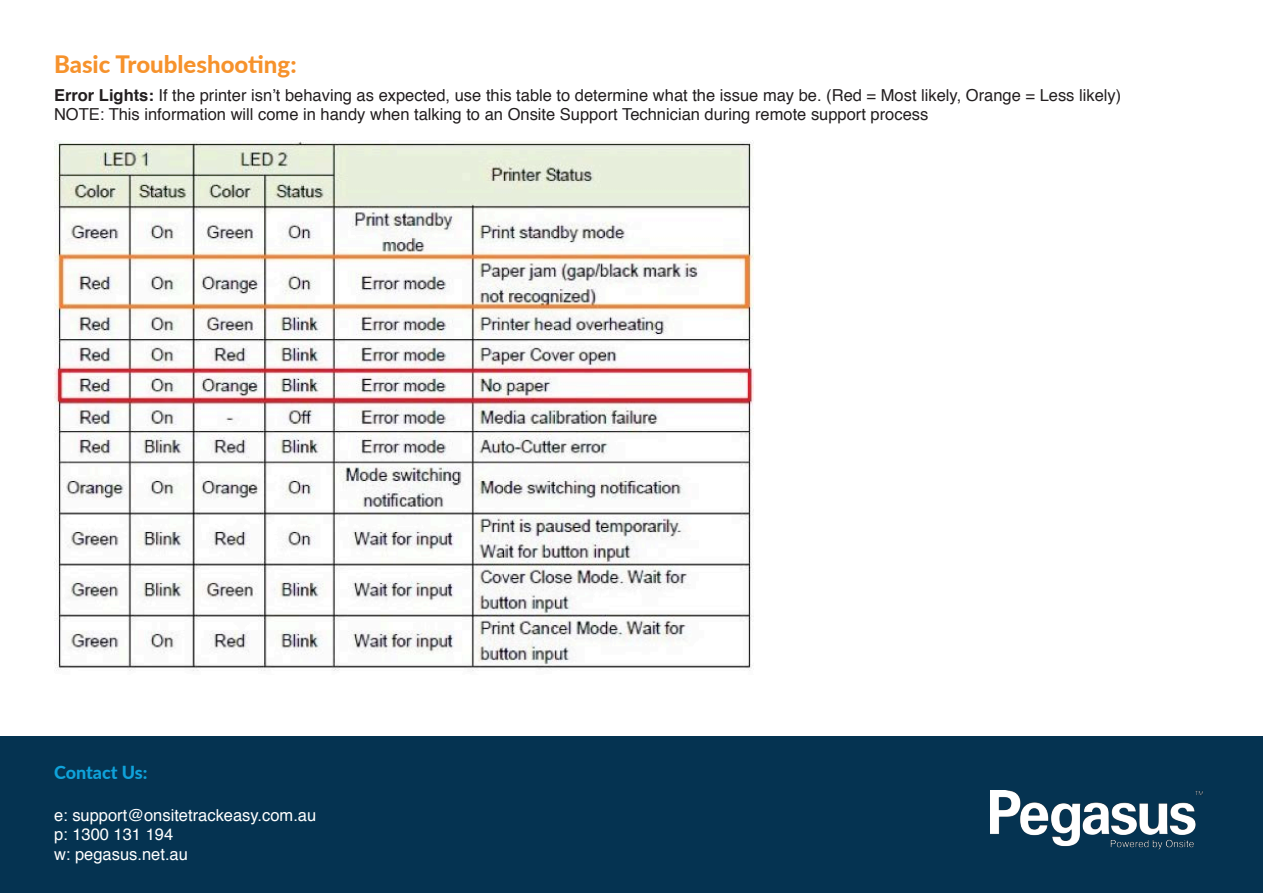
<style>
.page{position:relative;width:1263px;height:893px;background:#fff}
.page>*{position:absolute;margin:0;border:0;box-sizing:border-box;transform-origin:0 0}
.t1{font:800 24px "Lato";color:#f6922c}
.t2{font:800 18px "Lato";color:#0fa2da}
.t3{font:16.5px "Helvetica";color:#231f20}
.t4{font:16.5px/19.8px "Helvetica";color:#fff}
.s1{font-weight:700}
</style>
<div class="page">
<img style="left:54px;top:140px;width:699px;height:531px">
<div style="left:0;top:736px;width:1263px;height:157px;background:#053351"></div>
<img style="left:991px;top:791px;width:212px;height:59px">
<p class="t1" style="left:54px;top:47px;width:244px">Basic Troubleshooting:</p>
<p class="t3" style="left:54px;top:82px;width:1069px"><span class="s1">Error Lights:</span> If the printer isn’t behaving as expected, use this table to determine what the issue may be. (Red = Most likely, Orange = Less likely)</p>
<p class="t3" style="left:54px;top:102px;width:876px">NOTE: This information will come in handy when talking to an Onsite Support Technician during remote support process</p>
<p class="t2" style="left:54px;top:759px;width:95px">Contact Us:</p>
<p class="t4" style="left:54px;top:805px;width:264px">e: support@onsitetrackeasy.com.au p: 1300 131 194</p>
<p class="t4" style="left:54px;top:845px;width:135px">w: pegasus.net.au</p>
</div>
